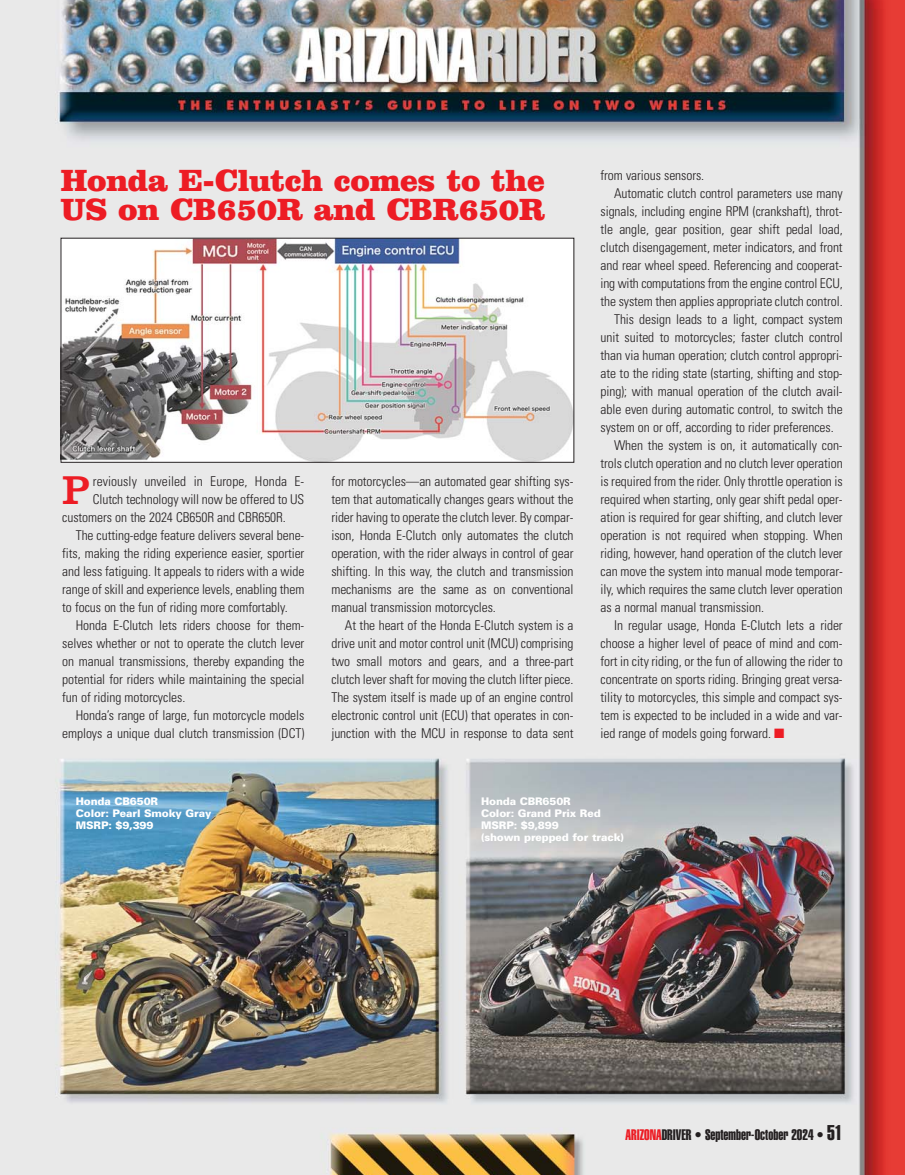
<style>
.page{position:relative;width:905px;height:1175px;background:#fff}
.page>*{position:absolute;margin:0;border:0;box-sizing:border-box;transform-origin:0 0}
.t1{font:41.25px "Clarendon BT";color:#ed1c24}
.t2{font:900 31.5px/28.5px "Clarendon BT";letter-spacing:-.005em;color:#ed1c24}
.t3{font:15px "Helvetica Extra Compressed";color:#231f20}
.t4{font:300 condensed 13.5px/18px "Univers";letter-spacing:-.005em;color:#231f20;text-align:justify}
.t5{font:900 10.5px/12px "Univers";letter-spacing:-.015em;color:#fff}
.s1{color:#ed1c24}
.s2{font-size:21px}
</style>
<div class="page">
<img style="left:0;top:0;width:904px;height:1174px">
<img style="left:63px;top:240px;width:509px;height:220px">
<h2 class="t2" style="left:61px;top:170px;width:485px">Honda E-Clutch comes to the<br>US on CB650R and CBR650R</h2>
<h1 class="t1" style="left:62px;top:474px;width:30px">P</h1>
<p class="t4" style="left:93px;top:474px;width:213px">reviously unveiled in Europe, Honda E-</p>
<p class="t4" style="left:93px;top:492px;width:213px">Clutch technology will now be offered to US</p>
<p class="t4" style="left:62px;top:510px;width:225px">custo mers on the 2024 CB650R and CBR650R.</p>
<p class="t4" style="left:76px;top:528px;width:230px">The cutting-edge feature delivers several bene-</p>
<p class="t4" style="left:62px;top:546px;width:243px">fits, making the riding experience easier, sportier</p>
<p class="t4" style="left:62px;top:564px;width:244px">and less fa tiguing. It appeals to riders with a wide</p>
<p class="t4" style="left:62px;top:582px;width:243px">range of skill and experience levels, en abling them</p>
<p class="t4" style="left:62px;top:600px;width:227px">to focus on the fun of riding more comfortably.</p>
<p class="t4" style="left:76px;top:618px;width:230px">Honda E-Clutch lets riders choose for them-</p>
<p class="t4" style="left:62px;top:636px;width:243px">selves whether or not to operate the clutch lever</p>
<p class="t4" style="left:62px;top:654px;width:243px">on manual transmissions, thereby expanding the</p>
<p class="t4" style="left:62px;top:672px;width:243px">potential for riders while maintaining the special</p>
<p class="t4" style="left:62px;top:690px;width:125px">fun of riding motorcycles.</p>
<p class="t4" style="left:76px;top:708px;width:230px">Honda’s range of large, fun motorcycle models</p>
<p class="t4" style="left:62px;top:726px;width:243px">employs a unique dual clutch transmission (DCT)</p>
<p class="t4" style="left:331px;top:474px;width:243px">for motorcycles—an automated gear shifting sys&shy;tem that automatically changes gears without the rider having to operate the clutch lever. By compar&shy;ison, Honda E-Clutch only automates the clutch op eration, with the rider always in control of gear shifting. In this way, the clutch and transmission mechanisms are the same as on conventional man ual transmission motorcycles.</p>
<p class="t4" style="left:331px;top:618px;width:243px;text-indent:14px">At the heart of the Honda E-Clutch system is a drive unit and motor control unit (MCU) comprising two small motors and gears, and a three-part clutch lever shaft for moving the clutch lifter piece.<br>The system itself is made up of an engine control electronic control unit (ECU) that operates in con&shy;junction with the MCU in response to data sent</p>
<p class="t4" style="left:600px;top:168px;width:105px">from various sensors.</p>
<p class="t4" style="left:614px;top:186px;width:230px">Automatic clutch control parameters use many</p>
<p class="t4" style="left:600px;top:204px;width:243px">signals, including engine RPM (crankshaft), throt-</p>
<p class="t4" style="left:600px;top:222px;width:243px">tle angle, gear position, gear shift pedal load,</p>
<p class="t4" style="left:600px;top:240px;width:243px">clutch disengagement, meter indicators, and front</p>
<p class="t4" style="left:600px;top:258px;width:243px">and rear wheel speed. Referencing and cooperat-</p>
<p class="t4" style="left:600px;top:276px;width:243px">ing with computations from the engine control ECU,</p>
<p class="t4" style="left:600px;top:294px;width:243px">the system then applies appropriate clutch control.</p>
<p class="t4" style="left:614px;top:312px;width:230px">This design leads to a light, compact system</p>
<p class="t4" style="left:600px;top:330px;width:243px">unit suited to motorcycles; faster clutch control</p>
<p class="t4" style="left:600px;top:348px;width:243px">than via human operation; clutch control appropri-</p>
<p class="t4" style="left:600px;top:366px;width:243px">ate to the riding state (starting, shifting and stop-</p>
<p class="t4" style="left:600px;top:384px;width:243px">ping); with manual operation of the clutch avail-</p>
<p class="t4" style="left:600px;top:402px;width:243px">able even during automatic control, to switch the</p>
<p class="t4" style="left:600px;top:420px;width:235px">system on or off, according to rider preferences.</p>
<p class="t4" style="left:614px;top:438px;width:230px">When the system is on, it automatically con-</p>
<p class="t4" style="left:600px;top:456px;width:243px">trols clutch operation and no clutch lever operation</p>
<p class="t4" style="left:600px;top:474px;width:243px">is required from the rider. Only throttle operation is</p>
<p class="t4" style="left:600px;top:492px;width:243px">required when starting, only gear shift pedal oper-</p>
<p class="t4" style="left:600px;top:510px;width:243px">ation is required for gear shifting, and clutch lever</p>
<p class="t4" style="left:600px;top:528px;width:243px">operation is not required when stopping. When</p>
<p class="t4" style="left:600px;top:546px;width:244px">riding, however, hand operation of the clutch lever</p>
<p class="t4" style="left:600px;top:564px;width:244px">can move the system into manual mode temporar-</p>
<p class="t4" style="left:600px;top:582px;width:243px">ily, which requires the same clutch lever operation</p>
<p class="t4" style="left:600px;top:600px;width:165px">as a normal manual transmission.</p>
<p class="t4" style="left:614px;top:618px;width:230px">In regular usage, Honda E-Clutch lets a rider</p>
<p class="t4" style="left:600px;top:636px;width:243px">choose a higher level of peace of mind and com-</p>
<p class="t4" style="left:600px;top:654px;width:243px">fort in city riding, or the fun of allowing the rider to</p>
<p class="t4" style="left:600px;top:672px;width:243px">concentrate on sports riding. Bringing great versa-</p>
<p class="t4" style="left:600px;top:690px;width:244px">tility to motorcycles, this simple and compact sys-</p>
<p class="t4" style="left:600px;top:708px;width:243px">tem is expected to be included in a wide and var-</p>
<p class="t4" style="left:600px;top:726px;width:185px">ied range of models going forward. <span class="s1">■</span></p>
<p class="t5" style="left:76px;top:796px;width:137px">Honda CB650R<br>Color: Pearl Smoky Gray<br>MSRP: $9,399</p>
<p class="t5" style="left:481px;top:796px;width:144px">Honda CBR650R<br>Color: Grand Prix Red<br>MSRP: $9,899<br>(shown prepped for track)</p>
<p class="t3" style="left:625px;top:1129px;width:218px"><span class="s1">ARIZONA</span>DRIVER • September-October 2024 • <span class="s2">51</span></p>
</div>
